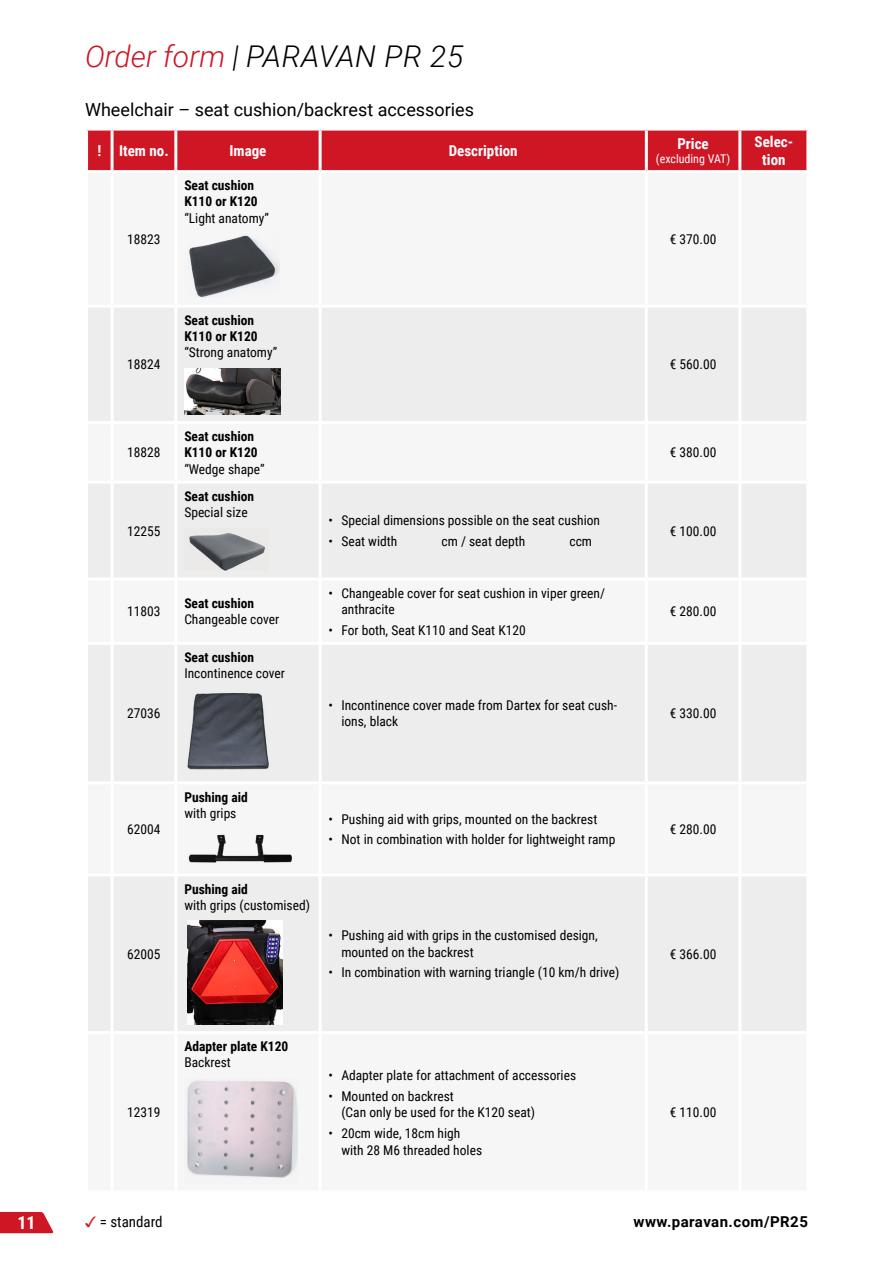
<style>
.page{position:relative;width:893px;height:1263px;background:#fff}
.page>*{position:absolute;margin:0;border:0;box-sizing:border-box;transform-origin:0 0}
.t1{font:italic 300 30px "Roboto";color:#000}
.t2{font:18px "Roboto";color:#000}
.t3{font:700 18px "Roboto Condensed";color:#fff}
.t4{font:700 15px/18px "Roboto Condensed";color:#fff;text-align:center}
.t5{font:700 15px "Roboto";letter-spacing:.03em;color:#000}
.t6{font:15px "Roboto Condensed";color:#000}
.t7{font:13.5px/16.5px "Roboto Condensed";color:#000}
.t8{font:700 13.5px/16.2px "Roboto Condensed";color:#000}
.t9{font:12px "Roboto Condensed";color:#fff}
.s1{color:#ce1625}
.s2{font-family:"Arial Unicode MS";color:#ce1625}
</style>
<div class="page">
<svg style="left:0;top:1212px;width:54px;height:21px"></svg>
<div style="left:88px;top:131px;width:718px;height:39px;background:#ce1625"></div>
<svg style="left:88px;top:308px;width:718px;height:723px;fill:#ededed"></svg>
<hr style="left:111px;top:131px;width:3px;height:39px;background:#fff">
<hr style="left:174px;top:131px;width:3px;height:39px;background:#fff">
<hr style="left:319px;top:131px;width:3px;height:39px;background:#fff">
<hr style="left:645px;top:131px;width:3px;height:39px;background:#fff">
<hr style="left:738px;top:131px;width:3px;height:39px;background:#fff">
<hr style="left:177px;top:481px;width:142px;height:3px;background:#fff">
<hr style="left:177px;top:577px;width:142px;height:3px;background:#fff">
<hr style="left:88px;top:577px;width:23px;height:3px;background:#fff">
<hr style="left:114px;top:577px;width:60px;height:3px;background:#fff">
<hr style="left:741px;top:577px;width:65px;height:3px;background:#fff">
<hr style="left:111px;top:308px;width:3px;height:113px;background:#fff">
<hr style="left:174px;top:308px;width:3px;height:113px;background:#fff">
<hr style="left:319px;top:308px;width:3px;height:113px;background:#fff">
<hr style="left:645px;top:308px;width:3px;height:113px;background:#fff">
<hr style="left:738px;top:308px;width:3px;height:113px;background:#fff">
<hr style="left:85px;top:421px;width:27px;height:3px;background:#fff">
<hr style="left:112px;top:421px;width:64px;height:3px;background:#fff">
<hr style="left:111px;top:424px;width:3px;height:57px;background:#fff">
<hr style="left:176px;top:421px;width:144px;height:3px;background:#fff">
<hr style="left:174px;top:424px;width:3px;height:57px;background:#fff">
<hr style="left:320px;top:421px;width:326px;height:3px;background:#fff">
<hr style="left:319px;top:424px;width:3px;height:57px;background:#fff">
<hr style="left:646px;top:421px;width:94px;height:3px;background:#fff">
<hr style="left:645px;top:424px;width:3px;height:57px;background:#fff">
<hr style="left:740px;top:421px;width:69px;height:3px;background:#fff">
<hr style="left:738px;top:424px;width:3px;height:57px;background:#fff">
<hr style="left:85px;top:481px;width:27px;height:3px;background:#fff">
<hr style="left:112px;top:481px;width:65px;height:3px;background:#fff">
<hr style="left:111px;top:484px;width:3px;height:95px;background:#fff">
<hr style="left:174px;top:484px;width:3px;height:95px;background:#fff">
<hr style="left:319px;top:481px;width:327px;height:3px;background:#fff">
<hr style="left:319px;top:484px;width:3px;height:93px;background:#fff">
<hr style="left:646px;top:481px;width:94px;height:3px;background:#fff">
<hr style="left:645px;top:484px;width:3px;height:93px;background:#fff">
<hr style="left:740px;top:481px;width:69px;height:3px;background:#fff">
<hr style="left:738px;top:484px;width:3px;height:93px;background:#fff">
<hr style="left:111px;top:579px;width:3px;height:63px;background:#fff">
<hr style="left:174px;top:579px;width:3px;height:63px;background:#fff">
<hr style="left:319px;top:577px;width:327px;height:3px;background:#fff">
<hr style="left:319px;top:580px;width:3px;height:62px;background:#fff">
<hr style="left:646px;top:577px;width:95px;height:3px;background:#fff">
<hr style="left:645px;top:580px;width:3px;height:62px;background:#fff">
<hr style="left:738px;top:580px;width:3px;height:62px;background:#fff">
<hr style="left:85px;top:642px;width:27px;height:3px;background:#fff">
<hr style="left:112px;top:642px;width:64px;height:3px;background:#fff">
<hr style="left:111px;top:645px;width:3px;height:136px;background:#fff">
<hr style="left:176px;top:642px;width:144px;height:3px;background:#fff">
<hr style="left:174px;top:645px;width:3px;height:136px;background:#fff">
<hr style="left:320px;top:642px;width:326px;height:3px;background:#fff">
<hr style="left:319px;top:645px;width:3px;height:136px;background:#fff">
<hr style="left:646px;top:642px;width:94px;height:3px;background:#fff">
<hr style="left:645px;top:645px;width:3px;height:136px;background:#fff">
<hr style="left:740px;top:642px;width:69px;height:3px;background:#fff">
<hr style="left:738px;top:645px;width:3px;height:136px;background:#fff">
<hr style="left:85px;top:781px;width:27px;height:3px;background:#fff">
<hr style="left:112px;top:781px;width:64px;height:3px;background:#fff">
<hr style="left:111px;top:784px;width:3px;height:89px;background:#fff">
<hr style="left:176px;top:781px;width:144px;height:3px;background:#fff">
<hr style="left:174px;top:784px;width:3px;height:89px;background:#fff">
<hr style="left:320px;top:781px;width:326px;height:3px;background:#fff">
<hr style="left:319px;top:784px;width:3px;height:89px;background:#fff">
<hr style="left:646px;top:781px;width:94px;height:3px;background:#fff">
<hr style="left:645px;top:784px;width:3px;height:89px;background:#fff">
<hr style="left:740px;top:781px;width:69px;height:3px;background:#fff">
<hr style="left:738px;top:784px;width:3px;height:89px;background:#fff">
<hr style="left:85px;top:873px;width:27px;height:3px;background:#fff">
<hr style="left:112px;top:873px;width:64px;height:3px;background:#fff">
<hr style="left:111px;top:876px;width:3px;height:155px;background:#fff">
<hr style="left:176px;top:873px;width:144px;height:3px;background:#fff">
<hr style="left:174px;top:876px;width:3px;height:155px;background:#fff">
<hr style="left:320px;top:873px;width:326px;height:3px;background:#fff">
<hr style="left:319px;top:876px;width:3px;height:155px;background:#fff">
<hr style="left:646px;top:873px;width:94px;height:3px;background:#fff">
<hr style="left:645px;top:876px;width:3px;height:155px;background:#fff">
<hr style="left:740px;top:873px;width:69px;height:3px;background:#fff">
<hr style="left:738px;top:876px;width:3px;height:155px;background:#fff">
<img style="left:185px;top:234px;width:94px;height:64px">
<img style="left:184px;top:368px;width:96px;height:46px">
<img style="left:184px;top:528px;width:85px;height:42px">
<img style="left:184px;top:689px;width:85px;height:85px">
<img style="left:184px;top:829px;width:116px;height:37px">
<img style="left:188px;top:921px;width:94px;height:103px">
<img style="left:184px;top:1079px;width:114px;height:104px">
<h1 class="t1" style="left:85px;top:35px;width:380px"><span class="s1">Order form</span> | PARAVAN PR 25</h1>
<h2 class="t2" style="left:85px;top:97px;width:390px">Wheelchair – seat cushion/backrest accessories</h2>
<p class="t4" style="left:97px;top:141px;width:73px">! Item no.</p>
<p class="t4" style="left:229px;top:141px;width:38px">Image</p>
<p class="t4" style="left:449px;top:141px;width:70px">Description</p>
<p class="t7" style="left:127px;top:230px;width:35px">18823</p>
<p class="t8" style="left:184px;top:177px;width:75px">Seat cushion<br>K110 or K120</p>
<p class="t7" style="left:184px;top:209px;width:86px">“Light anatomy”</p>
<p class="t4" style="left:677px;top:134px;width:33px">Price</p>
<p class="t9" style="left:656px;top:150px;width:76px">(excluding VAT)</p>
<p class="t4" style="left:755px;top:132px;width:40px">Selec&shy;tion</p>
<p class="t7" style="left:670px;top:230px;width:48px">€ 370.00</p>
<p class="t7" style="left:127px;top:356px;width:35px">18824</p>
<p class="t8" style="left:184px;top:311px;width:75px">Seat cushion<br>K110 or K120</p>
<p class="t7" style="left:184px;top:344px;width:95px">“Strong anatomy”</p>
<p class="t7" style="left:670px;top:356px;width:48px">€ 560.00</p>
<p class="t7" style="left:127px;top:444px;width:35px">18828</p>
<p class="t8" style="left:184px;top:428px;width:75px">Seat cushion<br>K110 or K120</p>
<p class="t7" style="left:184px;top:460px;width:82px">“Wedge shape”</p>
<p class="t7" style="left:670px;top:444px;width:48px">€ 380.00</p>
<p class="t7" style="left:127px;top:522px;width:35px">12255</p>
<p class="t8" style="left:184px;top:487px;width:71px">Seat cushion</p>
<p class="t7" style="left:184px;top:503px;width:65px">Special size</p>
<p class="t7" style="left:329px;top:512px;width:273px">• Special dimensions possible on the seat cushion</p>
<p class="t7" style="left:329px;top:532px;width:70px">• Seat width</p>
<p class="t7" style="left:441px;top:532px;width:85px">cm / seat depth</p>
<p class="t7" style="left:569px;top:532px;width:24px">ccm</p>
<p class="t7" style="left:670px;top:522px;width:48px">€ 100.00</p>
<p class="t7" style="left:127px;top:603px;width:35px">11803</p>
<p class="t8" style="left:184px;top:595px;width:71px">Seat cushion</p>
<p class="t7" style="left:184px;top:611px;width:96px">Changeable cover</p>
<p class="t7" style="left:341px;top:584px;width:265px;text-indent:-13px">• Changeable cover for seat cushion in viper green/ anthracite</p>
<p class="t7" style="left:329px;top:621px;width:199px">• For both, Seat K110 and Seat K120</p>
<p class="t7" style="left:670px;top:603px;width:48px">€ 280.00</p>
<p class="t8" style="left:184px;top:649px;width:71px">Seat cushion</p>
<p class="t7" style="left:184px;top:665px;width:102px">Incontinence cover</p>
<p class="t7" style="left:127px;top:705px;width:35px">27036</p>
<p class="t7" style="left:341px;top:696px;width:277px;text-indent:-13px">• Incontinence cover made from Dartex for seat cush&shy;ions, black</p>
<p class="t7" style="left:670px;top:705px;width:48px">€ 330.00</p>
<p class="t7" style="left:127px;top:820px;width:35px">62004</p>
<p class="t8" style="left:184px;top:788px;width:65px">Pushing aid</p>
<p class="t7" style="left:184px;top:804px;width:54px">with grips</p>
<p class="t7" style="left:329px;top:810px;width:270px">• Pushing aid with grips, mounted on the backrest</p>
<p class="t7" style="left:329px;top:831px;width:288px">• Not in combination with holder for lightweight ramp</p>
<p class="t7" style="left:670px;top:820px;width:48px">€ 280.00</p>
<p class="t8" style="left:184px;top:880px;width:65px">Pushing aid</p>
<p class="t7" style="left:184px;top:896px;width:127px">with grips (customised)</p>
<p class="t7" style="left:127px;top:945px;width:35px">62005</p>
<p class="t7" style="left:341px;top:927px;width:258px;text-indent:-13px">• Pushing aid with grips in the customised design, mounted on the backrest</p>
<p class="t7" style="left:329px;top:964px;width:292px">• In combination with warning triangle (10 km/h drive)</p>
<p class="t7" style="left:670px;top:945px;width:48px">€ 366.00</p>
<p class="t8" style="left:184px;top:1038px;width:106px">Adapter plate K120</p>
<p class="t7" style="left:184px;top:1054px;width:48px">Backrest</p>
<p class="t7" style="left:127px;top:1104px;width:35px">12319</p>
<p class="t7" style="left:329px;top:1066px;width:249px">• Adapter plate for attachment of accessories</p>
<p class="t7" style="left:341px;top:1087px;width:195px;text-indent:-13px">• Mounted on backrest<br>(Can only be used for the K120 seat)</p>
<p class="t7" style="left:341px;top:1124px;width:142px;text-indent:-13px">• 20cm wide, 18cm high with 28 M6 threaded holes</p>
<p class="t7" style="left:670px;top:1104px;width:48px">€ 110.00</p>
<p class="t6" style="left:85px;top:1211px;width:79px"><span class="s2">✓</span> = standard</p>
<h2 class="t3" style="left:18px;top:1210px;width:20px">11</h2>
<p class="t5" style="left:634px;top:1211px;width:176px">www.paravan.com/PR25</p>
</div>
